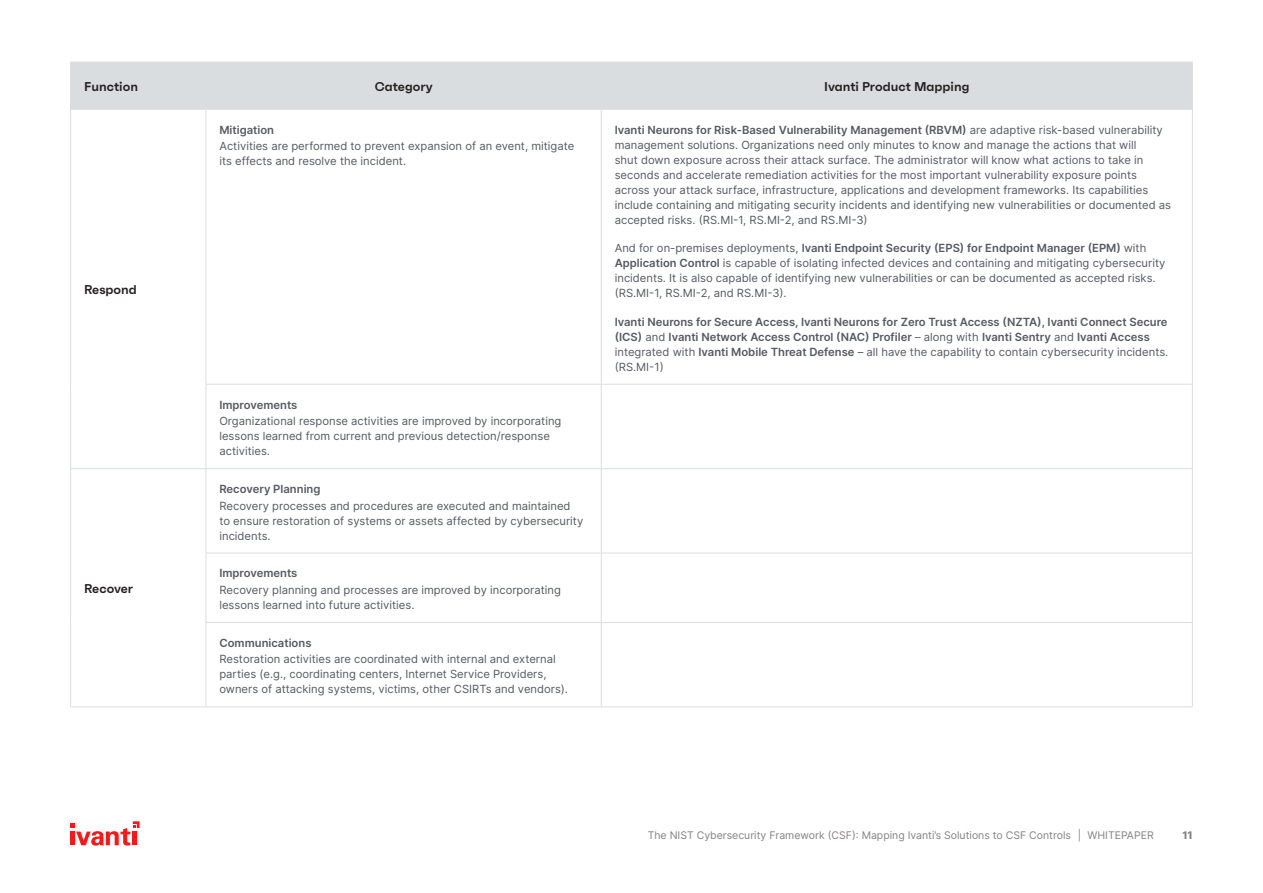
<style>
.page{position:relative;width:1263px;height:893px;background:#fff}
.page>*{position:absolute;margin:0;border:0;box-sizing:border-box;transform-origin:0 0}
.Heading_3{font:600 12.75px "Faktum";color:#231f20}
.t1{font:11.25px/15px "Inter";color:#555960}
.t2{font:600 11.25px/15px "Inter";color:#555960}
.t3{font:10.5px "Inter";color:#848182}
.t4{font:800 10.5px "Inter";color:#848182}
.s1{font-weight:600}
.s2{font-weight:400}
</style>
<div class="page">
<svg style="left:70px;top:821px;width:69px;height:25px"></svg>
<div style="left:71px;top:63px;width:1121px;height:46px;background:#dadde0"></div>
<hr style="left:70px;top:62px;width:136px;height:1px;background:#dadde0">
<hr style="left:70px;top:62px;width:1px;height:47px;background:#dadde0">
<hr style="left:206px;top:62px;width:395px;height:1px;background:#dadde0">
<hr style="left:206px;top:62px;width:1px;height:47px;background:#dadde0">
<hr style="left:601px;top:62px;width:592px;height:1px;background:#dadde0">
<hr style="left:601px;top:62px;width:1px;height:47px;background:#dadde0">
<hr style="left:1192px;top:62px;width:1px;height:47px;background:#dadde0">
<hr style="left:70px;top:109px;width:136px;height:1px;background:#dadde0">
<hr style="left:70px;top:110px;width:1px;height:274px;background:#dadde0">
<hr style="left:206px;top:109px;width:395px;height:1px;background:#dadde0">
<hr style="left:206px;top:110px;width:1px;height:274px;background:#dadde0">
<hr style="left:601px;top:109px;width:592px;height:1px;background:#dadde0">
<hr style="left:601px;top:110px;width:1px;height:274px;background:#dadde0">
<hr style="left:1192px;top:110px;width:1px;height:274px;background:#dadde0">
<hr style="left:70px;top:384px;width:1px;height:84px;background:#dadde0">
<hr style="left:206px;top:384px;width:395px;height:1px;background:#dadde0">
<hr style="left:206px;top:385px;width:1px;height:83px;background:#dadde0">
<hr style="left:601px;top:384px;width:592px;height:1px;background:#dadde0">
<hr style="left:601px;top:385px;width:1px;height:83px;background:#dadde0">
<hr style="left:1192px;top:385px;width:1px;height:83px;background:#dadde0">
<hr style="left:70px;top:468px;width:136px;height:1px;background:#dadde0">
<hr style="left:70px;top:469px;width:1px;height:84px;background:#dadde0">
<hr style="left:206px;top:468px;width:395px;height:1px;background:#dadde0">
<hr style="left:206px;top:469px;width:1px;height:84px;background:#dadde0">
<hr style="left:601px;top:468px;width:592px;height:1px;background:#dadde0">
<hr style="left:601px;top:469px;width:1px;height:84px;background:#dadde0">
<hr style="left:1192px;top:469px;width:1px;height:84px;background:#dadde0">
<hr style="left:70px;top:553px;width:1px;height:69px;background:#dadde0">
<hr style="left:206px;top:553px;width:395px;height:1px;background:#dadde0">
<hr style="left:206px;top:553px;width:1px;height:69px;background:#dadde0">
<hr style="left:601px;top:553px;width:592px;height:1px;background:#dadde0">
<hr style="left:601px;top:553px;width:1px;height:69px;background:#dadde0">
<hr style="left:1192px;top:553px;width:1px;height:69px;background:#dadde0">
<hr style="left:70px;top:622px;width:1px;height:84px;background:#dadde0">
<hr style="left:206px;top:622px;width:395px;height:1px;background:#dadde0">
<hr style="left:206px;top:623px;width:1px;height:83px;background:#dadde0">
<hr style="left:601px;top:622px;width:592px;height:1px;background:#dadde0">
<hr style="left:601px;top:623px;width:1px;height:83px;background:#dadde0">
<hr style="left:1192px;top:623px;width:1px;height:83px;background:#dadde0">
<hr style="left:70px;top:706px;width:136px;height:1px;background:#dadde0">
<hr style="left:206px;top:706px;width:395px;height:1px;background:#dadde0">
<hr style="left:601px;top:706px;width:592px;height:1px;background:#dadde0">
<p class="Heading_3" style="left:84px;top:78px;width:55px">Function</p>
<p class="Heading_3" style="left:375px;top:78px;width:59px">Category</p>
<p class="Heading_3" style="left:824px;top:78px;width:147px">Ivanti Product Mapping</p>
<p class="Heading_3" style="left:84px;top:282px;width:54px">Respond</p>
<p class="Heading_3" style="left:84px;top:580px;width:51px">Recover</p>
<p class="t2" style="left:219px;top:122px;width:56px">Mitigation</p>
<p class="t1" style="left:219px;top:138px;width:356px">Activities are performed to prevent expansion of an event, mitigate its effects and resolve the incident.</p>
<p class="t2" style="left:219px;top:397px;width:79px">Improvements</p>
<p class="t1" style="left:219px;top:413px;width:343px">Organizational response activities are improved by incorporating lessons learned from current and previous detection/response activities.</p>
<p class="t2" style="left:219px;top:481px;width:103px">Recovery Planning</p>
<p class="t1" style="left:219px;top:498px;width:365px">Recovery processes and procedures are executed and maintained to ensure restoration of systems or assets affected by cybersecurity incidents.</p>
<p class="t2" style="left:219px;top:566px;width:79px">Improvements</p>
<p class="t1" style="left:219px;top:582px;width:343px">Recovery planning and processes are improved by incorporating lessons learned into future activities.</p>
<p class="t2" style="left:219px;top:635px;width:94px">Communications</p>
<p class="t1" style="left:219px;top:651px;width:350px">Restoration activities are coordinated with internal and external parties (e.g., coordinating centers, Internet Service Providers, owners of attacking systems, victims, other CSIRTs and vendors).</p>
<p class="t1" style="left:615px;top:122px;width:558px"><span class="s1">Ivanti Neurons for Risk-Based Vulnerability Management (RBVM)</span> are adaptive risk-based vulnerability management solutions. Organizations need only minutes to know and manage the actions that will<br>shut down exposure across their attack surface. The administrator will know what actions to take in seconds and accelerate remediation activities for the most important vulnerability exposure points across your attack surface, infrastructure, applications and development frameworks. Its capabilities include containing and mitigating security incidents and identifying new vulnerabilities or documented as accepted risks. (RS.MI-1, RS.MI-2, and RS.MI-3)</p>
<p class="t1" style="left:615px;top:240px;width:552px">And for on-premises deployments, <span class="s1">Ivanti Endpoint Security (EPS) for Endpoint Manager (EPM)</span> with <span class="s1">Application Control</span> is capable of isolating infected devices and containing and mitigating cybersecurity incidents. It is also capable of identifying new vulnerabilities or can be documented as accepted risks. (RS.MI-1, RS.MI-2, and RS.MI-3).</p>
<p class="t2" style="left:615px;top:314px;width:555px">Ivanti Neurons for Secure Access, Ivanti Neurons for Zero Trust Access (NZTA), Ivanti Connect Secure (ICS) <span class="s2">and</span> Ivanti Network Access Control (NAC) Profiler <span class="s2">– along with</span> Ivanti Sentry <span class="s2">and</span> Ivanti Access <span class="s2">integrated with</span> Ivanti Mobile Threat Defense <span class="s2">– all have the capability to contain cybersecurity incidents. (RS.MI-1)</span></p>
<p class="t3" style="left:648px;top:828px;width:507px">The NIST Cybersecurity Framework (CSF): Mapping Ivanti’s Solutions to CSF Controls | WHITEPAPER</p>
<p class="t4" style="left:1182px;top:828px;width:12px">11</p>
</div>
